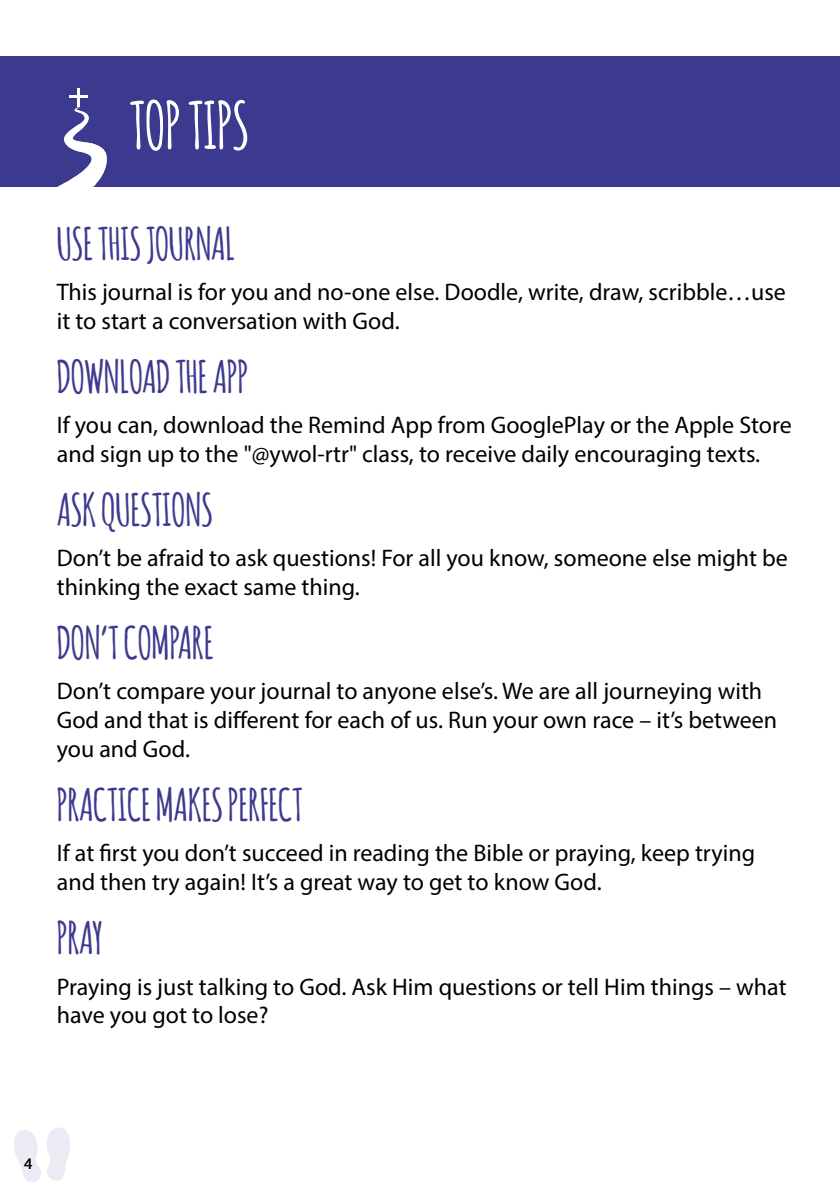
<style>
.page{position:relative;width:840px;height:1191px;background:#fff}
.page>*{position:absolute;margin:0;border:0;box-sizing:border-box;transform-origin:0 0}
.t1{font:700 64px "Amatic";color:#fff}
.t2{font:700 44px "Amatic";color:#3c3a8e}
.t3{font:24px/28.8px "Myriad Pro";color:#000}
.t4{font:16px "Myriad Pro";color:#000}
</style>
<div class="page">
<div style="left:0;top:57px;width:839px;height:130px;background:#3c3a8e"></div>
<svg style="left:47px;top:1127px;width:23px;height:53px"></svg>
<svg style="left:14px;top:1130px;width:27px;height:52px"></svg>
<svg style="left:57px;top:88px;width:50px;height:99px"></svg>
<h1 class="t1" style="left:129px;top:80px;width:121px">TOP TIPS</h1>
<h2 class="t2" style="left:57px;top:212px;width:179px">USE THIS JOURNAL</h2>
<p class="t3" style="left:57px;top:277px;width:730px">This journal is for you and no-one else. Doodle, write, draw, scribble…use it to start a conversation with God.</p>
<h2 class="t2" style="left:57px;top:345px;width:193px">DOWNLOAD THE APP</h2>
<p class="t3" style="left:57px;top:410px;width:736px">If you can, download the Remind App from GooglePlay or the Apple Store and sign up to the "@ywol-rtr" class, to receive daily encouraging texts.</p>
<h2 class="t2" style="left:57px;top:478px;width:157px">ASK QUESTIONS</h2>
<p class="t3" style="left:57px;top:543px;width:732px">Don’t be afraid to ask questions! For all you know, someone else might be thinking the exact same thing.</p>
<h2 class="t2" style="left:57px;top:611px;width:158px">DON’T COMPARE</h2>
<p class="t3" style="left:57px;top:676px;width:721px">Don’t compare your journal to anyone else’s. We are all journeying with<br>God and that is different for each of us. Run your own race – it’s between you and God.</p>
<h2 class="t2" style="left:57px;top:773px;width:247px">PRACTICE MAKES PERFECT</h2>
<p class="t3" style="left:57px;top:838px;width:699px">If at first you don’t succeed in reading the Bible or praying, keep trying and then try again! It’s a great way to get to know God.</p>
<h2 class="t2" style="left:57px;top:906px;width:47px">PRAY</h2>
<p class="t3" style="left:57px;top:971px;width:731px">Praying is just talking to God. Ask Him questions or tell Him things – what have you got to lose?</p>
<p class="t4" style="left:24px;top:1153px;width:10px">4</p>
</div>
